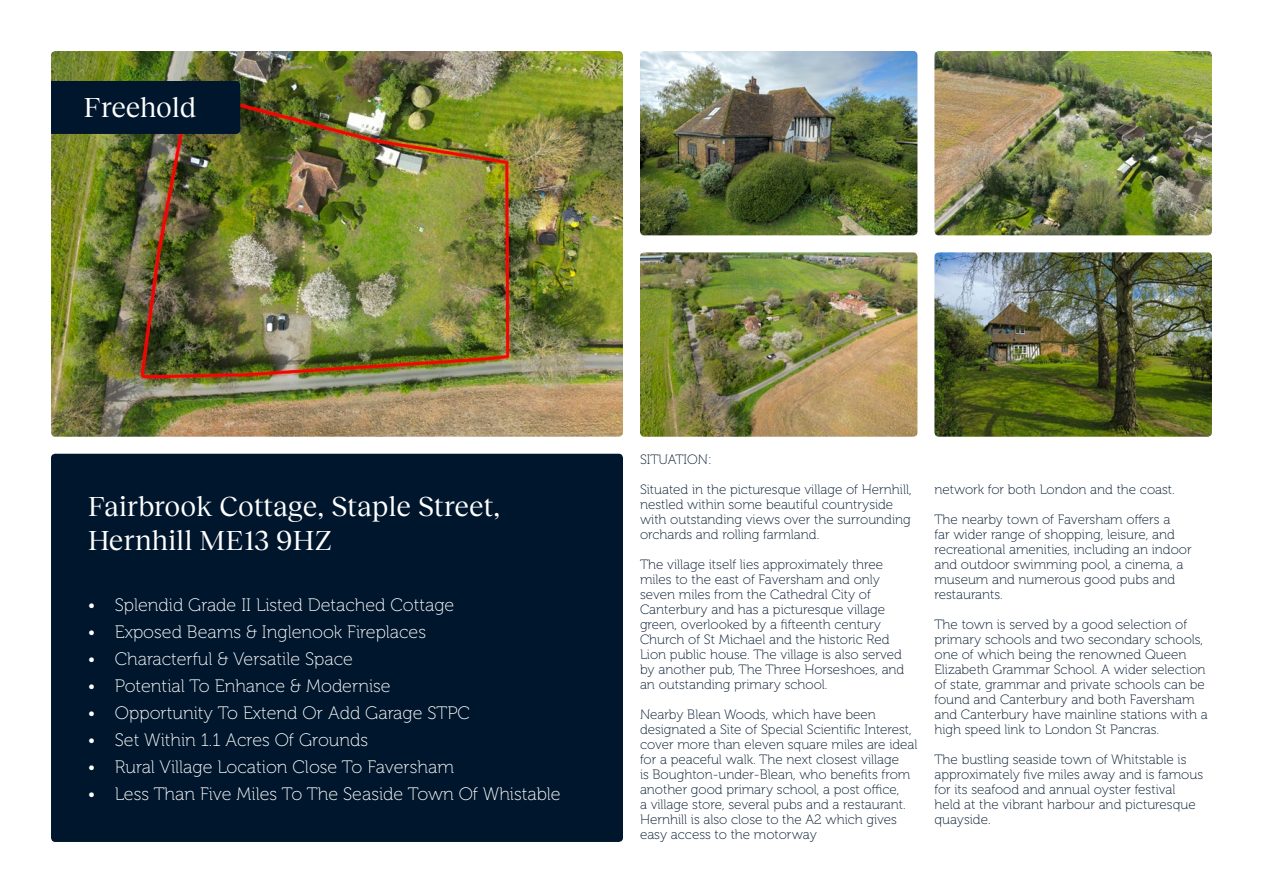
<style>
.page{position:relative;width:1263px;height:893px;background:#fff}
.page>*{position:absolute;margin:0;border:0;box-sizing:border-box;transform-origin:0 0}
.t1{font:28.5px/34px "Reckless Neue";color:#fff}
.t2{font:18px "Museo 100";color:#fff}
.t3{font:13.5px/15px "Museo 100";color:#00162c}
</style>
<div class="page">
<div style="left:51px;top:454px;width:572px;height:388px;background:#00162c;border-radius:4px"></div>
<img style="left:51px;top:51px;width:572px;height:386px">
<img style="left:640px;top:51px;width:277px;height:184px">
<img style="left:640px;top:252px;width:277px;height:185px">
<img style="left:934px;top:51px;width:278px;height:184px">
<img style="left:934px;top:252px;width:278px;height:185px">
<div style="left:51px;top:81px;width:189px;height:53px;background:#00162c"></div>
<h1 class="t1" style="left:84px;top:89px;width:114px">Freehold</h1>
<h1 class="t1" style="left:88px;top:487px;width:414px">Fairbrook Cottage, Staple Street,<br>Hernhill ME13 9HZ</h1>
<h2 class="t2" style="left:88px;top:595px;width:368px">• Splendid Grade II Listed Detached Cottage</h2>
<h2 class="t2" style="left:88px;top:622px;width:340px">• Exposed Beams &amp; Inglenook Fireplaces</h2>
<h2 class="t2" style="left:88px;top:649px;width:267px">• Characterful &amp; Versatile Space</h2>
<h2 class="t2" style="left:88px;top:676px;width:304px">• Potential To Enhance &amp; Modernise</h2>
<h2 class="t2" style="left:88px;top:703px;width:384px">• Opportunity To Extend Or Add Garage STPC</h2>
<h2 class="t2" style="left:88px;top:730px;width:282px">• Set Within 1.1 Acres Of Grounds</h2>
<h2 class="t2" style="left:88px;top:757px;width:368px">• Rural Village Location Close To Faversham</h2>
<h2 class="t2" style="left:88px;top:784px;width:474px">• Less Than Five Miles To The Seaside Town Of Whistable</h2>
<p class="t3" style="left:640px;top:452px;width:73px">SITUATION:</p>
<p class="t3" style="left:640px;top:482px;width:273px">Situated in the picturesque village of Hernhill, nestled within some beautiful countryside with outstanding views over the surrounding orchards and rolling farmland.</p>
<p class="t3" style="left:640px;top:557px;width:266px">The village itself lies approximately three miles to the east of Faversham and only seven miles from the Cathedral City of Canterbury and has a picturesque village green, overlooked by a fifteenth century Church of St Michael and the historic Red Lion public house. The village is also served by another pub, The Three Horseshoes, and an outstanding primary school.</p>
<p class="t3" style="left:640px;top:707px;width:279px">Nearby Blean Woods, which have been designated a Site of Special Scientific Interest, cover more than eleven square miles are ideal for a peaceful walk. The next closest village<br>is Boughton-under-Blean, who benefits from another good primary school, a post office,<br>a village store, several pubs and a restaurant.<br>Hernhill is also close to the A2 which gives easy access to the motorway</p>
<p class="t3" style="left:934px;top:482px;width:242px">network for both London and the coast.</p>
<p class="t3" style="left:934px;top:512px;width:259px">The nearby town of Faversham offers a<br>far wider range of shopping, leisure, and recreational amenities, including an indoor and outdoor swimming pool, a cinema, a museum and numerous good pubs and restaurants.</p>
<p class="t3" style="left:934px;top:617px;width:275px">The town is served by a good selection of primary schools and two secondary schools, one of which being the renowned Queen Elizabeth Grammar School. A wider selection of state, grammar and private schools can be found and Canterbury and both Faversham and Canterbury have mainline stations with a high speed link to London St Pancras.</p>
<p class="t3" style="left:934px;top:752px;width:270px">The bustling seaside town of Whitstable is approximately five miles away and is famous for its seafood and annual oyster festival held at the vibrant harbour and picturesque quayside.</p>
</div>
